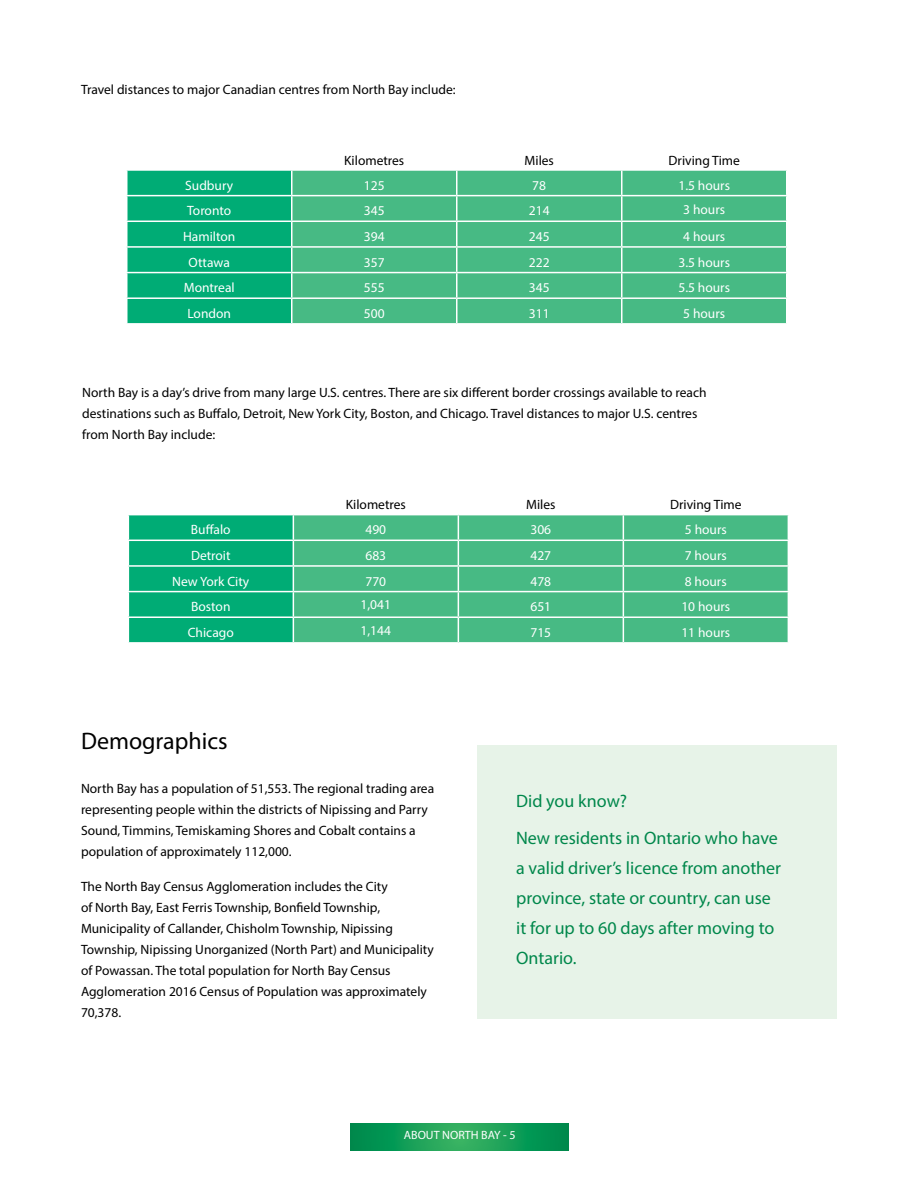
<style>
.page{position:relative;width:918px;height:1188px;background:#fff}
.page>*{position:absolute;margin:0;border:0;box-sizing:border-box;transform-origin:0 0}
.t1{font:24px "Myriad Pro";color:#000}
.t2{font:18px/30px "Myriad Pro";color:#00874b}
.t3{font:13.5px/21px "Myriad Pro";color:#000}
.t4{font:13.5px "Myriad Pro";color:#fff}
.t5{font:12px "Myriad Pro";color:#fff}
</style>
<div class="page">
<svg style="left:351px;top:1124px;width:218px;height:26px;background:#159d57"></svg>
<svg style="left:127px;top:170px;width:660px;height:154px;background:#43bb89"></svg>
<hr style="left:786px;top:299px;width:2px;height:24px;background:#fff">
<hr style="left:622px;top:323px;width:166px;height:2px;background:#fff">
<svg style="left:128px;top:514px;width:661px;height:129px;background:#43bb89"></svg>
<hr style="left:623px;top:642px;width:166px;height:2px;background:#fff">
<div style="left:478px;top:746px;width:359px;height:273px;background:#e7f3e8"></div>
<p class="t3" style="left:81px;top:79px;width:376px">Travel distances to major Canadian centres from North Bay include:</p>
<p class="t3" style="left:344px;top:149px;width:62px">Kilometres</p>
<p class="t3" style="left:525px;top:149px;width:31px">Miles</p>
<p class="t3" style="left:669px;top:149px;width:73px">Driving Time</p>
<p class="t4" style="left:185px;top:177px;width:49px">Sudbury</p>
<p class="t4" style="left:364px;top:177px;width:22px">125</p>
<p class="t4" style="left:532px;top:177px;width:15px">78</p>
<p class="t4" style="left:678px;top:177px;width:53px">1.5 hours</p>
<p class="t4" style="left:187px;top:202px;width:46px">Toronto</p>
<p class="t4" style="left:364px;top:202px;width:22px">345</p>
<p class="t4" style="left:529px;top:202px;width:22px">214</p>
<p class="t4" style="left:683px;top:201px;width:43px">3 hours</p>
<p class="t4" style="left:183px;top:228px;width:54px">Hamilton</p>
<p class="t4" style="left:364px;top:228px;width:22px">394</p>
<p class="t4" style="left:529px;top:228px;width:22px">245</p>
<p class="t4" style="left:683px;top:228px;width:43px">4 hours</p>
<p class="t4" style="left:189px;top:254px;width:43px">Ottawa</p>
<p class="t4" style="left:364px;top:254px;width:22px">357</p>
<p class="t4" style="left:529px;top:254px;width:22px">222</p>
<p class="t4" style="left:678px;top:254px;width:53px">3.5 hours</p>
<p class="t4" style="left:184px;top:279px;width:52px">Montreal</p>
<p class="t4" style="left:364px;top:279px;width:22px">555</p>
<p class="t4" style="left:529px;top:279px;width:22px">345</p>
<p class="t4" style="left:678px;top:279px;width:53px">5.5 hours</p>
<p class="t4" style="left:187px;top:305px;width:45px">London</p>
<p class="t4" style="left:364px;top:305px;width:22px">500</p>
<p class="t4" style="left:529px;top:305px;width:22px">311</p>
<p class="t4" style="left:683px;top:305px;width:43px">5 hours</p>
<p class="t3" style="left:82px;top:382px;width:626px">North Bay is a day’s drive from many large U.S. centres. There are six different border crossings available to reach destinations such as Buffalo, Detroit, New York City, Boston, and Chicago. Travel distances to major U.S. centres from North Bay include:</p>
<p class="t3" style="left:346px;top:493px;width:62px">Kilometres</p>
<p class="t3" style="left:526px;top:493px;width:31px">Miles</p>
<p class="t3" style="left:670px;top:493px;width:73px">Driving Time</p>
<p class="t4" style="left:191px;top:521px;width:41px">Buffalo</p>
<p class="t4" style="left:365px;top:521px;width:22px">490</p>
<p class="t4" style="left:530px;top:521px;width:22px">306</p>
<p class="t4" style="left:685px;top:521px;width:43px">5 hours</p>
<p class="t4" style="left:191px;top:547px;width:41px">Detroit</p>
<p class="t4" style="left:365px;top:547px;width:22px">683</p>
<p class="t4" style="left:530px;top:547px;width:22px">427</p>
<p class="t4" style="left:685px;top:547px;width:43px">7 hours</p>
<p class="t4" style="left:172px;top:573px;width:79px">New York City</p>
<p class="t4" style="left:365px;top:573px;width:22px">770</p>
<p class="t4" style="left:530px;top:573px;width:22px">478</p>
<p class="t4" style="left:685px;top:573px;width:43px">8 hours</p>
<p class="t4" style="left:191px;top:598px;width:41px">Boston</p>
<p class="t4" style="left:361px;top:597px;width:32px">1,041</p>
<p class="t4" style="left:530px;top:598px;width:22px">651</p>
<p class="t4" style="left:681px;top:598px;width:50px">10 hours</p>
<p class="t4" style="left:188px;top:624px;width:47px">Chicago</p>
<p class="t4" style="left:361px;top:622px;width:32px">1,144</p>
<p class="t4" style="left:530px;top:624px;width:22px">715</p>
<p class="t4" style="left:681px;top:624px;width:50px">11 hours</p>
<h1 class="t1" style="left:81px;top:726px;width:148px">Demographics</h1>
<p class="t3" style="left:81px;top:778px;width:355px">North Bay has a population of 51,553. The regional trading area representing people within the districts of Nipissing and Parry Sound, Timmins, Temiskaming Shores and Cobalt contains a population of approximately 112,000.</p>
<p class="t3" style="left:81px;top:875px;width:354px">The North Bay Census Agglomeration includes the City<br>of North Bay, East Ferris Township, Bonfield Township, Municipality of Callander, Chisholm Township, Nipissing Township, Nipissing Unorganized (North Part) and Municipality of Powassan. The total population for North Bay Census Agglomeration 2016 Census of Population was approximately 70,378.</p>
<h2 class="t2" style="left:516px;top:782px;width:263px;line-height:36.8px">Did you know?<br>New residents in Ontario who have</h2>
<h2 class="t2" style="left:516px;top:852px;width:267px">a valid driver’s licence from another province, state or country, can use it for up to 60 days after moving to<br>Ontario.</h2>
<p class="t5" style="left:404px;top:1127px;width:113px">ABOUT NORTH BAY - 5</p>
</div>
